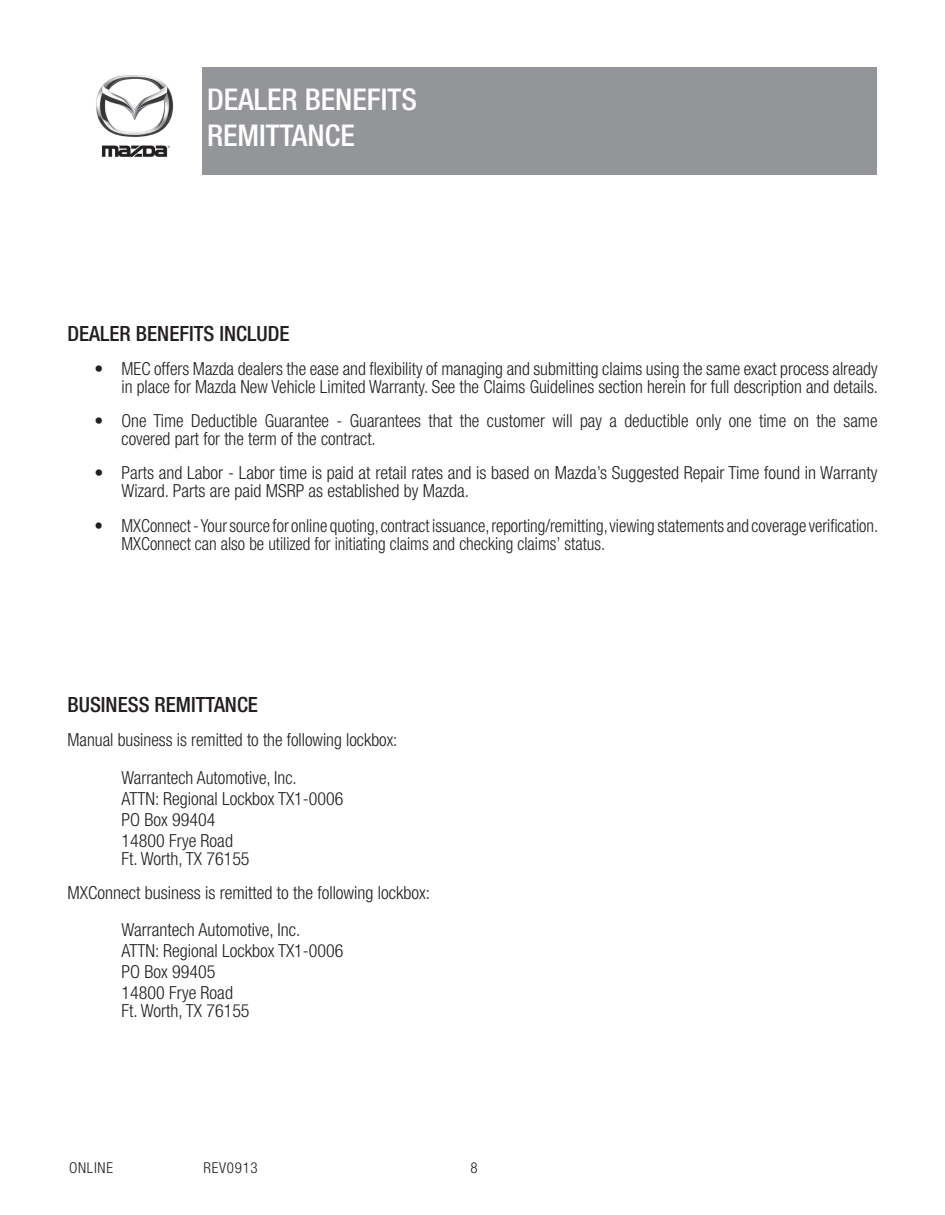
<style>
.page{position:relative;width:945px;height:1215px;background:#fff}
.page>*{position:absolute;margin:0;border:0;box-sizing:border-box;transform-origin:0 0}
.t1{font:500 condensed 30px "Helvetica Neue LT Std";color:#fff}
.t2{font:500 condensed 21px "Helvetica Neue LT Std";color:#231f20}
.t3{font:300 condensed 18px/18px "Helvetica Neue LT Std";color:#231f20}
.t4{font:300 condensed 18px/18px "Helvetica Neue LT Std";color:#231f20;scale:.95 1}
.t5{font:300 condensed 15px "Helvetica Neue LT Std";letter-spacing:.05em;color:#231f20}
</style>
<div class="page">
<div style="left:202px;top:68px;width:676px;height:108px;background:#939598"></div>
<img style="left:96px;top:75px;width:78px;height:82px">
<p class="t1" style="left:207px;top:82px;width:211px">DEALER BENEFITS</p>
<p class="t1" style="left:207px;top:118px;width:149px">REMITTANCE</p>
<p class="t2" style="left:68px;top:321px;width:223px">DEALER BENEFITS INCLUDE</p>
<p class="t3" style="left:94px;top:359px;width:785px;text-align:right">• MEC offers Mazda dealers the ease and flexibility of managing and submitting claims using the same exact process already in place for Mazda New Vehicle Limited Warranty. See the Claims Guidelines section herein for full description and details.</p>
<p class="t3" style="left:122px;top:412px;width:758px;text-indent:-27px">• One Time Deductible Guarantee - Guarantees that the customer will pay a deductible only one time on the same covered part for the term of the contract.</p>
<p class="t3" style="left:122px;top:464px;width:757px;text-indent:-27px">• Parts and Labor - Labor time is paid at retail rates and is based on Mazda’s Suggested Repair Time found in Warranty<br>Wizard. Parts are paid MSRP as established by Mazda.</p>
<p class="t4" style="left:122px;top:516px;width:798px;text-indent:-27px">• MXConnect-Yoursource for online quoting,contract issuance,reporting/remitting,viewing statements and coverage verification.<br>MXConnect can also be utilized for initiating claims and checking claims’ status.</p>
<p class="t2" style="left:68px;top:692px;width:192px">BUSINESS REMITTANCE</p>
<p class="t3" style="left:68px;top:731px;width:331px">Manual business is remitted to the following lockbox:</p>
<p class="t3" style="left:122px;top:768px;width:177px">Warrantech Automotive, Inc.</p>
<p class="t3" style="left:122px;top:789px;width:224px">ATTN: Regional Lockbox TX1-0006</p>
<p class="t3" style="left:122px;top:810px;width:95px">PO Box 99404</p>
<p class="t3" style="left:122px;top:831px;width:113px">14800 Frye Road</p>
<p class="t3" style="left:122px;top:849px;width:130px">Ft. Worth, TX 76155</p>
<p class="t3" style="left:68px;top:883px;width:364px">MXConnect business is remitted to the following lockbox:</p>
<p class="t3" style="left:122px;top:921px;width:180px">Warrantech Automotive, Inc.</p>
<p class="t3" style="left:122px;top:942px;width:224px">ATTN: Regional Lockbox TX1-0006</p>
<p class="t3" style="left:122px;top:963px;width:95px">PO Box 99405</p>
<p class="t3" style="left:122px;top:984px;width:113px">14800 Frye Road</p>
<p class="t3" style="left:122px;top:1002px;width:130px">Ft. Worth, TX 76155</p>
<p class="t5" style="left:69px;top:1159px;width:46px">ONLINE</p>
<p class="t5" style="left:203px;top:1159px;width:56px">REV0913</p>
<p class="t5" style="left:470px;top:1159px;width:9px">8</p>
</div>
